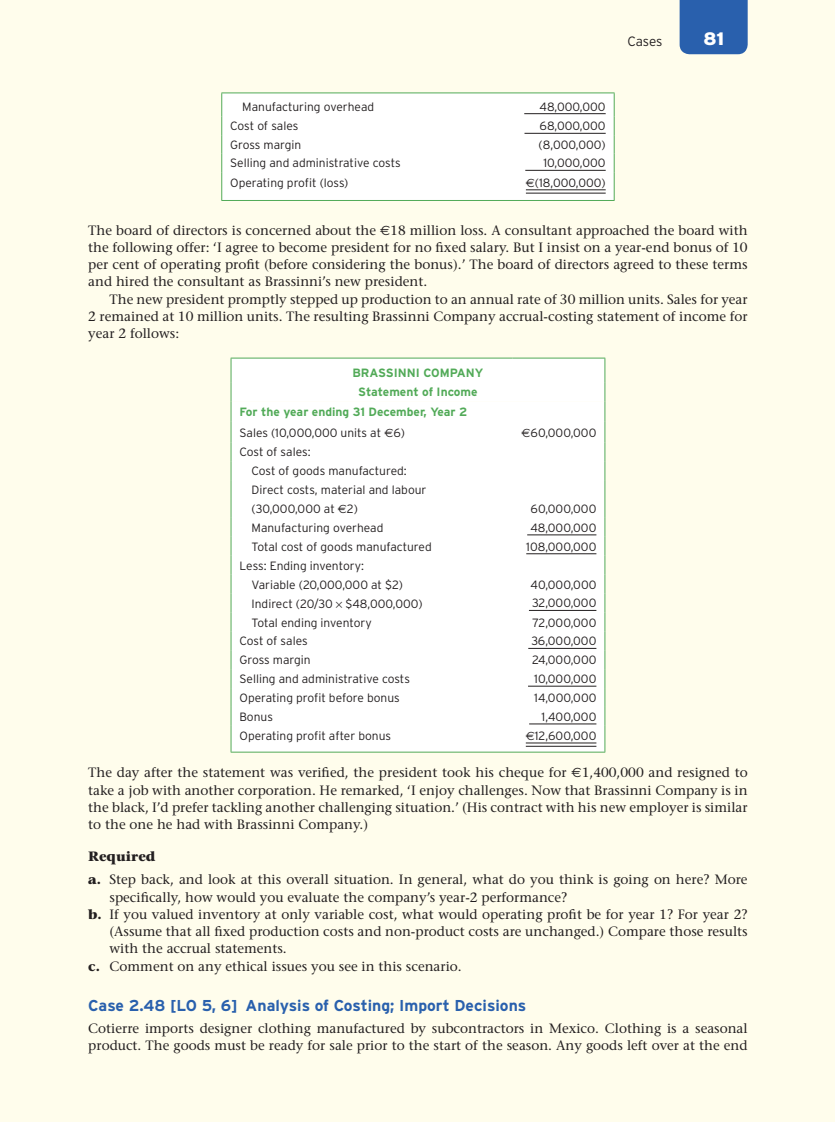
<style>
.page{position:relative;width:835px;height:1122px;background:#fff}
.page>*{position:absolute;margin:0;border:0;box-sizing:border-box;transform-origin:0 0}
.t1{font:900 18px "Interstate";color:#fff}
.t2{font:700 15.75px "Interstate";color:#2960ad}
.t3{font:13.5px/17.2px "Stone Serif";color:#231f20;text-align:justify}
.t4{font:300 13.5px "Interstate";letter-spacing:-.01em;color:#231f20}
.t5{font:300 12px/18.9px "Interstate";color:#231f20}
.t6{font:700 12px "Interstate";color:#52aa58}
.s1{font-family:"Euro Sans";font-weight:400}
.s2{font-family:"Euro Sans"}
.s3{font-weight:700}
</style>
<div class="page">
<hr style="left:0;top:0;width:3px;height:1121px;background:#fffdec">
<div style="left:3px;top:0;width:832px;height:1121px;background:#fffdec"></div>
<div style="left:679px;top:0;width:68px;height:54px;background:#2960ad"></div>
<div style="left:222px;top:93px;width:392px;height:107px;background:#fff"></div>
<svg style="left:221px;top:93px;width:1px;height:107px"></svg>
<svg style="left:614px;top:93px;width:1px;height:107px"></svg>
<hr style="left:221px;top:200px;width:393px;height:1px;background:#52aa58">
<hr style="left:221px;top:92px;width:393px;height:1px;background:#52aa58">
<hr style="left:524px;top:113px;width:81px;height:1px;background:#231f20">
<hr style="left:524px;top:133px;width:81px;height:1px;background:#231f20">
<hr style="left:525px;top:170px;width:80px;height:1px;background:#231f20">
<hr style="left:526px;top:189px;width:79px;height:1px;background:#231f20">
<hr style="left:526px;top:193px;width:79px;height:1px;background:#231f20">
<hr style="left:231px;top:751px;width:374px;height:1px;background:#52aa58">
<hr style="left:231px;top:357px;width:281px;height:1px;background:#52aa58">
<hr style="left:512px;top:357px;width:93px;height:1px;background:#52aa58">
<div style="left:231px;top:358px;width:374px;height:393px;background:#fff"></div>
<p class="t4" style="left:627px;top:36px;width:37px">Cases</p>
<h1 class="t1" style="left:703px;top:32px;width:22px">81</h1>
<p class="t5" style="left:242px;top:98px;width:133px">Manufacturing overhead</p>
<p class="t5" style="left:539px;top:98px;width:68px">48,000,000</p>
<p class="t5" style="left:230px;top:118px;width:70px">Cost of sales</p>
<p class="t5" style="left:539px;top:118px;width:68px">68,000,000</p>
<p class="t5" style="left:230px;top:136px;width:73px">Gross margin</p>
<p class="t5" style="left:538px;top:136px;width:69px">(8,000,000)</p>
<p class="t5" style="left:230px;top:155px;width:172px">Selling and administrative costs</p>
<p class="t5" style="left:543px;top:155px;width:64px">10,000,000</p>
<p class="t5" style="left:230px;top:174px;width:120px">Operating profit (loss)</p>
<p class="t5" style="left:526px;top:174px;width:81px"><span class="s1">€</span>(18,000,000)</p>
<p class="t3" style="left:88px;top:223px;width:661px">The board of directors is concerned about the <span class="s2">€</span>18 million loss. A consultant approached the board with the following offer: ‘I agree to become president for no fixed salary. But I insist on a year-end bonus of 10 per cent of operating profit (before considering the bonus).’ The board of directors agreed to these terms and hired the consultant as Brassinni’s new president.</p>
<p class="t3" style="left:88px;top:292px;width:661px;text-indent:21px">The new president promptly stepped up production to an annual rate of 30 million units. Sales for year 2 remained at 10 million units. The resulting Brassinni Company accrual-costing statement of income for year 2 follows:</p>
<p class="t6" style="left:352px;top:368px;width:133px">BRASSINNI COMPANY</p>
<p class="t6" style="left:358px;top:387px;width:121px">Statement of Income</p>
<p class="t6" style="left:239px;top:407px;width:229px">For the year ending 31 December, Year 2</p>
<p class="t5" style="left:239px;top:425px;width:167px">Sales (10,000,000 units at <span class="s1">€</span>6)</p>
<p class="t5" style="left:521px;top:425px;width:76px"><span class="s1">€</span>60,000,000</p>
<p class="t5" style="left:251px;top:444px;width:176px;text-indent:-12px">Cost of sales:<br>Cost of goods manufactured:<br>Direct costs, material and labour (30,000,000 at <span class="s1">€</span>2)</p>
<p class="t5" style="left:530px;top:500px;width:67px">60,000,000</p>
<p class="t5" style="left:251px;top:519px;width:133px">Manufacturing overhead</p>
<p class="t5" style="left:530px;top:519px;width:68px">48,000,000</p>
<p class="t5" style="left:251px;top:538px;width:182px">Total cost of goods manufactured</p>
<p class="t5" style="left:526px;top:538px;width:72px">108,000,000</p>
<p class="t5" style="left:251px;top:557px;width:153px;text-indent:-12px">Less: Ending inventory:<br>Variable (20,000,000 at $2)</p>
<p class="t5" style="left:530px;top:576px;width:67px">40,000,000</p>
<p class="t5" style="left:251px;top:595px;width:173px">Indirect (20/30 $48,000,000)</p>
<p class="t5" style="left:532px;top:594px;width:66px">32,000,000</p>
<p class="t5" style="left:251px;top:614px;width:122px">Total ending inventory</p>
<p class="t5" style="left:532px;top:614px;width:65px">72,000,000</p>
<p class="t5" style="left:239px;top:632px;width:70px">Cost of sales</p>
<p class="t5" style="left:531px;top:632px;width:66px">36,000,000</p>
<p class="t5" style="left:239px;top:651px;width:73px">Gross margin</p>
<p class="t5" style="left:532px;top:651px;width:66px">24,000,000</p>
<p class="t5" style="left:239px;top:670px;width:172px">Selling and administrative costs</p>
<p class="t5" style="left:534px;top:670px;width:64px">10,000,000</p>
<p class="t5" style="left:239px;top:689px;width:162px">Operating profit before bonus</p>
<p class="t5" style="left:534px;top:689px;width:64px">14,000,000</p>
<p class="t5" style="left:239px;top:708px;width:35px">Bonus</p>
<p class="t5" style="left:541px;top:708px;width:56px">1,400,000</p>
<p class="t5" style="left:239px;top:727px;width:153px">Operating profit after bonus</p>
<p class="t5" style="left:526px;top:727px;width:72px"><span class="s1">€</span>12,600,000</p>
<p class="t3" style="left:88px;top:765px;width:661px">The day after the statement was verified, the president took his cheque for <span class="s2">€</span>1,400,000 and resigned to take a job with another corporation. He remarked, ‘I enjoy challenges. Now that Brassinni Company is in the black, I’d prefer tackling another challenging situation.’ (His contract with his new employer is similar to the one he had with Brassinni Company.)</p>
<p class="t3" style="left:88px;top:846px;width:661px;line-height:23px"><span class="s3">Required<br>a.</span> Step back, and look at this overall situation. In general, what do you think is going on here? More</p>
<p class="t3" style="left:109px;top:889px;width:459px">specifically, how would you evaluate the company’s year-2 performance?</p>
<p class="t3" style="left:88px;top:906px;width:661px"><span class="s3">b.</span> If you valued inventory at only variable cost, what would operating profit be for year 1? For year 2?</p>
<p class="t3" style="left:109px;top:924px;width:639px">(Assume that all fixed production costs and non-product costs are unchanged.) Compare those results</p>
<p class="t3" style="left:109px;top:941px;width:179px">with the accrual statements.</p>
<p class="t3" style="left:88px;top:958px;width:375px"><span class="s3">c.</span> Comment on any ethical issues you see in this scenario.</p>
<p class="t2" style="left:88px;top:999px;width:439px">Case 2.48 [LO 5, 6] Analysis of Costing; Import Decisions</p>
<p class="t3" style="left:88px;top:1020px;width:661px">Cotierre imports designer clothing manufactured by subcontractors in Mexico. Clothing is a seasonal product. The goods must be ready for sale prior to the start of the season. Any goods left over at the end</p>
</div>
